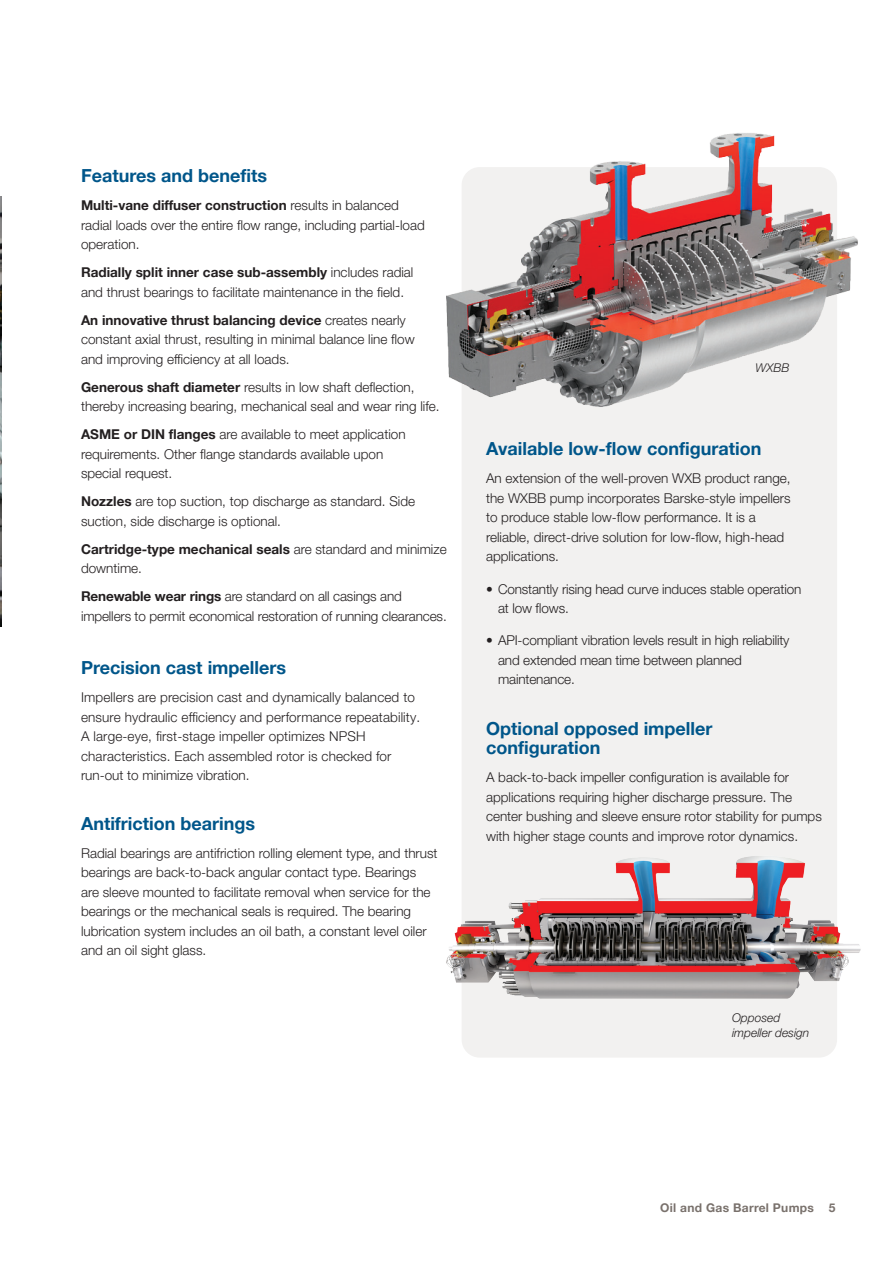
<style>
.page{position:relative;width:893px;height:1263px;background:#fff}
.page>*{position:absolute;margin:0;border:0;box-sizing:border-box;transform-origin:0 0}
.Subhead_Level_2__blu{font:700 18px/19.5px "Helvetica Neue LT Pro";color:#00568a}
.Body_copy{font:300 13.5px/19.5px "Helvetica Neue LT Pro";color:#231f20}
.Subhead_Level_2__blu-2{font:300 13.5px/19.5px "Helvetica Neue LT Pro";color:#231f20}
.t1{font:italic 300 12px/15px "Helvetica Neue LT Pro";color:#231f20}
.t2{font:700 12px "Helvetica Neue LT Pro";letter-spacing:.025em;color:#79716c}
.s1{font-weight:700}
</style>
<div class="page">
<div style="left:462px;top:167px;width:375px;height:890px;background:#f2f1f0;border-radius:18px"></div>
<img style="left:446px;top:133px;width:412px;height:274px">
<img style="left:446px;top:856px;width:415px;height:143px">
<img style="left:0;top:197px;width:2px;height:430px">
<p class="Subhead_Level_2__blu" style="left:81px;top:166px;width:188px">Features and benefits</p>
<p class="Body_copy" style="left:81px;top:195px;width:345px"><span class="s1">Multi-vane diffuser construction</span> results in balanced radial loads over the entire flow range, including partial-load operation.</p>
<p class="Body_copy" style="left:81px;top:262px;width:334px"><span class="s1">Radially split inner case sub-assembly</span> includes radial and thrust bearings to facilitate maintenance in the field.</p>
<p class="Body_copy" style="left:81px;top:310px;width:335px"><span class="s1">An innovative thrust balancing device</span> creates nearly constant axial thrust, resulting in minimal balance line flow and improving efficiency at all loads.</p>
<p class="Body_copy" style="left:81px;top:377px;width:360px"><span class="s1">Generous shaft diameter</span> results in low shaft deflection, thereby increasing bearing, mechanical seal and wear ring life.</p>
<p class="Body_copy" style="left:81px;top:424px;width:326px"><span class="s1">ASME or DIN flanges</span> are available to meet application requirements. Other flange standards available upon special request.</p>
<p class="Body_copy" style="left:81px;top:491px;width:336px"><span class="s1">Nozzles</span> are top suction, top discharge as standard. Side suction, side discharge is optional.</p>
<p class="Body_copy" style="left:81px;top:539px;width:367px"><span class="s1">Cartridge-type mechanical seals</span> are standard and minimize downtime.</p>
<p class="Body_copy" style="left:81px;top:586px;width:367px"><span class="s1">Renewable wear rings</span> are standard on all casings and impellers to permit economical restoration of running clearances.</p>
<p class="Subhead_Level_2__blu" style="left:81px;top:658px;width:207px">Precision cast impellers</p>
<p class="Body_copy" style="left:81px;top:687px;width:341px">Impellers are precision cast and dynamically balanced to ensure hydraulic efficiency and performance repeatability.<br>A large-eye, first-stage impeller optimizes NPSH characteristics. Each assembled rotor is checked for run-out to minimize vibration.</p>
<p class="Subhead_Level_2__blu" style="left:81px;top:813px;width:176px">Antifriction bearings</p>
<p class="Subhead_Level_2__blu-2" style="left:81px;top:843px;width:358px">Radial bearings are antifriction rolling element type, and thrust bearings are back-to-back angular contact type. Bearings<br>are sleeve mounted to facilitate removal when service for the bearings or the mechanical seals is required. The bearing lubrication system includes an oil bath, a constant level oiler and an oil sight glass.</p>
<p class="t1" style="left:756px;top:360px;width:35px">WXBB</p>
<p class="Subhead_Level_2__blu" style="left:486px;top:439px;width:277px">Available low-flow configuration</p>
<p class="Body_copy" style="left:486px;top:468px;width:306px">An extension of the well-proven WXB product range, the WXBB pump incorporates Barske-style impellers to produce stable low-flow performance. It is a reliable, direct-drive solution for low-flow, high-head applications.</p>
<p class="Subhead_Level_2__blu-2" style="left:498px;top:579px;width:305px;text-indent:-12px">• Constantly rising head curve induces stable operation at low flows.</p>
<p class="Subhead_Level_2__blu-2" style="left:498px;top:630px;width:293px;text-indent:-12px">• API-compliant vibration levels result in high reliability and extended mean time between planned maintenance.</p>
<p class="Subhead_Level_2__blu" style="left:486px;top:718px;width:228px">Optional opposed impeller configuration</p>
<p class="Subhead_Level_2__blu-2" style="left:486px;top:767px;width:337px">A back-to-back impeller configuration is available for applications requiring higher discharge pressure. The center bushing and sleeve ensure rotor stability for pumps with higher stage counts and improve rotor dynamics.</p>
<p class="t1" style="left:732px;top:1010px;width:79px">Opposed impeller design</p>
<p class="t2" style="left:660px;top:1201px;width:177px">Oil and Gas Barrel Pumps 5</p>
</div>
